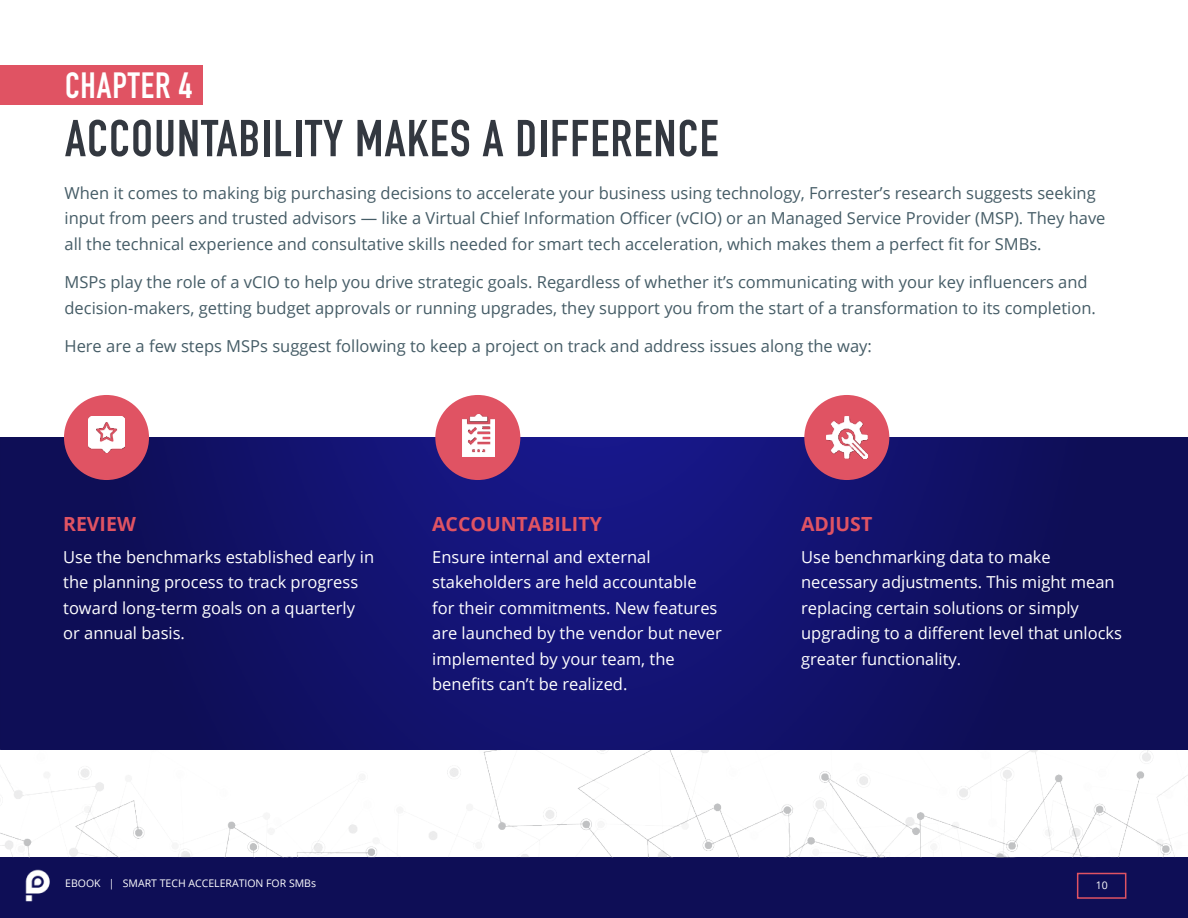
<style>
.page{position:relative;width:1188px;height:918px;background:#fff}
.page>*{position:absolute;margin:0;border:0;box-sizing:border-box;transform-origin:0 0}
.t1{font:700 51px "DIN Condensed";letter-spacing:.025em;color:#333840}
.t2{font:700 36px "DIN Condensed";letter-spacing:.025em;color:#fff}
.t3{font:700 19.5px "Open Sans";color:#e05363}
.t4{font:16.5px/25.5px "Open Sans";color:#455c66}
.t5{font:16.5px/25.5px "Open Sans";color:#fff}
.t6{font:10.5px "Open Sans";color:#fff}
</style>
<div class="page">
<div style="left:0;top:857px;width:1188px;height:61px;background:#0e0e56"></div>
<div style="left:1077px;top:873px;width:49px;height:26px;border:2px solid #e05363"></div>
<img style="left:0;top:749px;width:1188px;height:108px">
<div style="left:1px;top:65px;width:202px;height:39px;background:#e05363"></div>
<img style="left:0;top:438px;width:1188px;height:311px">
<div style="left:435px;top:395px;width:85px;height:85px;background:#e05363;border-radius:50%"></div>
<div style="left:804px;top:395px;width:85px;height:85px;background:#e05363;border-radius:50%"></div>
<div style="left:64px;top:395px;width:85px;height:85px;background:#e05363;border-radius:50%"></div>
<img style="left:89px;top:417px;width:35px;height:35px">
<img style="left:462px;top:414px;width:32px;height:42px">
<img style="left:826px;top:417px;width:41px;height:41px">
<img style="left:25px;top:869px;width:25px;height:33px">
<h2 class="t2" style="left:65px;top:64px;width:129px">CHAPTER 4</h2>
<h1 class="t1" style="left:65px;top:109px;width:655px">ACCOUNTABILITY MAKES A DIFFERENCE</h1>
<p class="t4" style="left:64px;top:182px;width:1043px">When it comes to making big purchasing decisions to accelerate your business using technology, Forrester’s research suggests seeking input from peers and trusted advisors — like a Virtual Chief Information Officer (vCIO) or an Managed Service Provider (MSP). They have all the technical experience and consultative skills needed for smart tech acceleration, which makes them a perfect fit for SMBs.</p>
<p class="t4" style="left:64px;top:271px;width:1033px">MSPs play the role of a vCIO to help you drive strategic goals. Regardless of whether it’s communicating with your key influencers and decision-makers, getting budget approvals or running upgrades, they support you from the start of a transformation to its completion.</p>
<p class="t4" style="left:64px;top:335px;width:809px">Here are a few steps MSPs suggest following to keep a project on track and address issues along the way:</p>
<p class="t3" style="left:63px;top:516px;width:74px">REVIEW</p>
<p class="t5" style="left:63px;top:546px;width:312px">Use the benchmarks established early in the planning process to track progress toward long-term goals on a quarterly or annual basis.</p>
<p class="t3" style="left:432px;top:516px;width:171px">ACCOUNTABILITY</p>
<p class="t5" style="left:432px;top:546px;width:291px">Ensure internal and external stakeholders are held accountable for their commitments. New features are launched by the vendor but never implemented by your team, the benefits can’t be realized.</p>
<p class="t3" style="left:801px;top:516px;width:73px">ADJUST</p>
<p class="t5" style="left:801px;top:546px;width:322px">Use benchmarking data to make necessary adjustments. This might mean replacing certain solutions or simply upgrading to a different level that unlocks greater functionality.</p>
<p class="t6" style="left:65px;top:879px;width:252px">EBOOK | SMART TECH ACCELERATION FOR SMBs</p>
<p class="t6" style="left:1096px;top:881px;width:14px">10</p>
</div>
